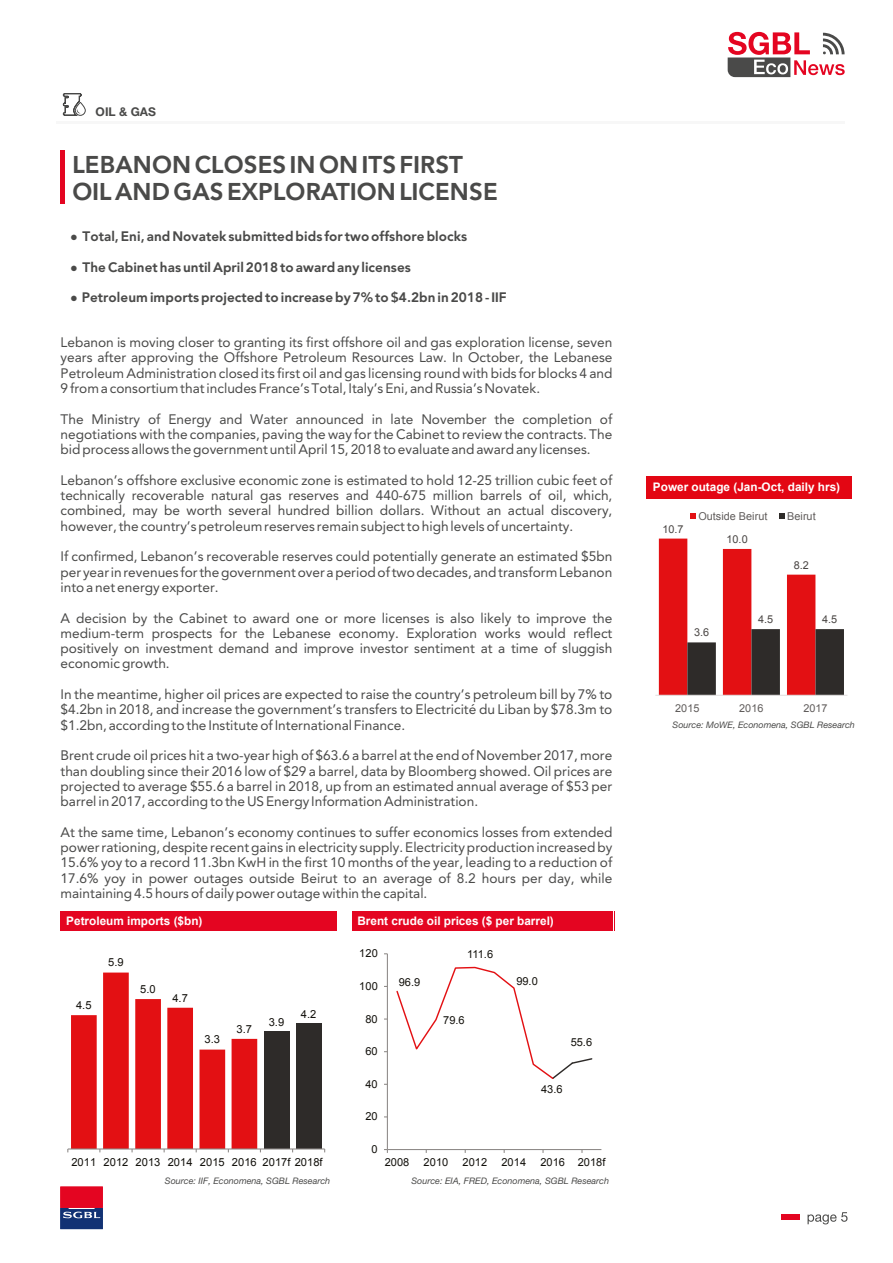
<style>
.page{position:relative;width:893px;height:1263px;background:#fff}
.page>*{position:absolute;margin:0;border:0;box-sizing:border-box;transform-origin:0 0}
.t1{font:700 22.5px/27px "SGBL";color:#4a4a49}
.t2{font:12.75px/15.3px "SGBL";color:#4a4a49;text-align:justify}
.t3{font:700 12.75px "SGBL";color:#4a4a49}
.t4{font:700 12.15px "Helvetica Neue LT Std";color:#4a4a49}
.t5{font:700 11.85px "Arial";color:#fff}
.t6{font:11.1px "Arial";color:#13110c}
.t7{font:10.95px "Arial";color:#605c5b}
.t8{font:10.95px "Arial";color:#494543}
.t9{font:italic 9px "Helvetica Neue LT Std";color:#4a4a49}
.s1{font-family:"Arial";font-weight:400}
</style>
<div class="page">
<svg style="left:807px;top:1212px;width:40px;height:12px"></svg>
<div style="left:782px;top:1214px;width:18px;height:6px;background:#e40521"></div>
<svg style="left:728px;top:32px;width:117px;height:45px"></svg>
<svg style="left:60px;top:1186px;width:43px;height:43px;background:#8e2b55"></svg>
<hr style="left:57px;top:121px;width:788px;height:2px;background:#f7f7f7">
<hr style="left:61px;top:150px;width:4px;height:53px;background:#e40521">
<div style="left:60px;top:912px;width:276px;height:20px;background:#e40521"></div>
<div style="left:352px;top:912px;width:262px;height:20px;background:#e40521"></div>
<svg style="left:614px;top:912px;width:1px;height:19px"></svg>
<hr style="left:60px;top:931px;width:554px;height:1px;background:#fff">
<div style="left:264px;top:1032px;width:25px;height:117px;background:#2e2b29"></div>
<div style="left:296px;top:1024px;width:25px;height:125px;background:#2e2b29"></div>
<hr style="left:68px;top:1148px;width:257px;height:1px;background:#8f8b89">
<svg style="left:67px;top:972px;width:194px;height:180px"></svg>
<hr style="left:387px;top:954px;width:1px;height:195px;background:#8f8b89">
<hr style="left:387px;top:1149px;width:214px;height:1px;background:#8f8b89">
<svg style="left:396px;top:966px;width:197px;height:113px"></svg>
<div style="left:647px;top:477px;width:205px;height:22px;background:#e30613"></div>
<svg style="left:659px;top:539px;width:185px;height:156px"></svg>
<hr style="left:655px;top:695px;width:192px;height:1px;background:#e2e0e0">
<svg style="left:690px;top:513px;width:6px;height:6px"></svg>
<svg style="left:779px;top:513px;width:6px;height:6px"></svg>
<svg style="left:63px;top:93px;width:23px;height:23px"></svg>
<p class="t4" style="left:96px;top:104px;width:62px">OIL &amp; GAS</p>
<h1 class="t1" style="left:72px;top:152px;width:427px">LEBANON CLOSES IN ON ITS FIRST<br>OIL AND GAS EXPLORATION LICENSE</h1>
<p class="t3" style="left:70px;top:227px;width:398px"><span class="s1">●</span> Total, Eni, and Novatek submitted bids for two offshore blocks</p>
<p class="t3" style="left:70px;top:257px;width:342px"><span class="s1">●</span> The Cabinet has until April 2018 to award any licenses</p>
<p class="t3" style="left:70px;top:288px;width:438px"><span class="s1">●</span> Petroleum imports projected to increase by 7% to $4.2bn in 2018 - IIF</p>
<p class="t2" style="left:61px;top:335px;width:553px">Lebanon is moving closer to granting its first offshore oil and gas exploration license, seven years after approving the Offshore Petroleum Resources Law. In October, the Lebanese Petroleum Administration closed its first oil and gas licensing round with bids for blocks 4 and 9 from a consortium that includes France’s Total, Italy’s Eni, and Russia’s Novatek.</p>
<p class="t2" style="left:61px;top:412px;width:553px">The Ministry of Energy and Water announced in late November the completion of negotiations with the companies, paving the way for the Cabinet to review the contracts. The bid process allows the government until April 15, 2018 to evaluate and award any licenses.</p>
<p class="t2" style="left:61px;top:473px;width:553px">Lebanon’s offshore exclusive economic zone is estimated to hold 12-25 trillion cubic feet of technically recoverable natural gas reserves and 440-675 million barrels of oil, which, combined, may be worth several hundred billion dollars. Without an actual discovery, however, the country’s petroleum reserves remain subject to high levels of uncertainty.</p>
<p class="t2" style="left:61px;top:549px;width:553px">If confirmed, Lebanon’s recoverable reserves could potentially generate an estimated $5bn per year in revenues for the government over a period of two decades, and transform Lebanon into a net energy exporter.</p>
<p class="t2" style="left:61px;top:610px;width:553px">A decision by the Cabinet to award one or more licenses is also likely to improve the medium-term prospects for the Lebanese economy. Exploration works would reflect positively on investment demand and improve investor sentiment at a time of sluggish economic growth.</p>
<p class="t2" style="left:61px;top:687px;width:553px">In the meantime, higher oil prices are expected to raise the country’s petroleum bill by 7% to $4.2bn in 2018, and increase the government’s transfers to Electricité du Liban by $78.3m to $1.2bn, according to the Institute of International Finance.</p>
<p class="t2" style="left:61px;top:748px;width:553px">Brent crude oil prices hit a two-year high of $63.6 a barrel at the end of November 2017, more than doubling since their 2016 low of $29 a barrel, data by Bloomberg showed. Oil prices are projected to average $55.6 a barrel in 2018, up from an estimated annual average of $53 per barrel in 2017, according to the US Energy Information Administration.</p>
<p class="t2" style="left:61px;top:825px;width:553px">At the same time, Lebanon’s economy continues to suffer economics losses from extended power rationing, despite recent gains in electricity supply. Electricity production increased by 15.6% yoy to a record 11.3bn KwH in the first 10 months of the year, leading to a reduction of 17.6% yoy in power outages outside Beirut to an average of 8.2 hours per day, while maintaining 4.5 hours of daily power outage within the capital.</p>
<p class="t5" style="left:66px;top:913px;width:138px">Petroleum imports ($bn)</p>
<p class="t5" style="left:357px;top:913px;width:198px">Brent crude oil prices ($ per barrel)</p>
<p class="t6" style="left:76px;top:998px;width:17px">4.5</p>
<p class="t6" style="left:108px;top:955px;width:17px">5.9</p>
<p class="t6" style="left:140px;top:982px;width:17px">5.0</p>
<p class="t6" style="left:172px;top:990px;width:17px">4.7</p>
<p class="t6" style="left:205px;top:1032px;width:17px">3.3</p>
<p class="t6" style="left:237px;top:1021px;width:17px">3.7</p>
<p class="t6" style="left:269px;top:1014px;width:17px">3.9</p>
<p class="t6" style="left:301px;top:1006px;width:17px">4.2</p>
<p class="t6" style="left:71px;top:1155px;width:253px">2011 2012 2013 2014 2015 2016 2017f 2018f</p>
<p class="t6" style="left:359px;top:946px;width:20px">120</p>
<p class="t6" style="left:359px;top:979px;width:20px">100</p>
<p class="t6" style="left:365px;top:1011px;width:14px">80</p>
<p class="t6" style="left:365px;top:1044px;width:14px">60</p>
<p class="t6" style="left:365px;top:1076px;width:14px">40</p>
<p class="t6" style="left:365px;top:1109px;width:14px">20</p>
<p class="t6" style="left:372px;top:1142px;width:8px">0</p>
<p class="t6" style="left:399px;top:975px;width:23px">96.9</p>
<p class="t6" style="left:467px;top:947px;width:27px">111.6</p>
<p class="t6" style="left:443px;top:1012px;width:23px">79.6</p>
<p class="t6" style="left:516px;top:973px;width:23px">99.0</p>
<p class="t6" style="left:571px;top:1035px;width:23px">55.6</p>
<p class="t6" style="left:541px;top:1081px;width:23px">43.6</p>
<p class="t6" style="left:385px;top:1155px;width:26px">2008</p>
<p class="t6" style="left:424px;top:1155px;width:26px">2010</p>
<p class="t6" style="left:463px;top:1155px;width:26px">2012</p>
<p class="t6" style="left:501px;top:1155px;width:26px">2014</p>
<p class="t6" style="left:540px;top:1155px;width:67px">2016 2018f</p>
<p class="t9" style="left:165px;top:1175px;width:167px">Source: IIF, Economena, SGBL Research</p>
<p class="t9" style="left:411px;top:1175px;width:199px">Source: EIA, FRED, Economena, SGBL Research</p>
<p class="t5" style="left:653px;top:479px;width:189px">Power outage (Jan-Oct, daily hrs)</p>
<p class="t8" style="left:662px;top:521px;width:23px">10.7</p>
<p class="t7" style="left:698px;top:508px;width:71px">Outside Beirut</p>
<p class="t7" style="left:787px;top:508px;width:30px">Beirut</p>
<p class="t8" style="left:727px;top:532px;width:23px">10.0</p>
<p class="t8" style="left:794px;top:557px;width:17px">8.2</p>
<p class="t8" style="left:694px;top:625px;width:17px">3.6</p>
<p class="t8" style="left:758px;top:612px;width:17px">4.5</p>
<p class="t8" style="left:822px;top:612px;width:17px">4.5</p>
<p class="t7" style="left:675px;top:701px;width:26px">2015</p>
<p class="t7" style="left:739px;top:701px;width:26px">2016</p>
<p class="t7" style="left:803px;top:701px;width:26px">2017</p>
<p class="t9" style="left:673px;top:719px;width:184px">Source: MoWE, Economena, SGBL Research</p>
</div>
